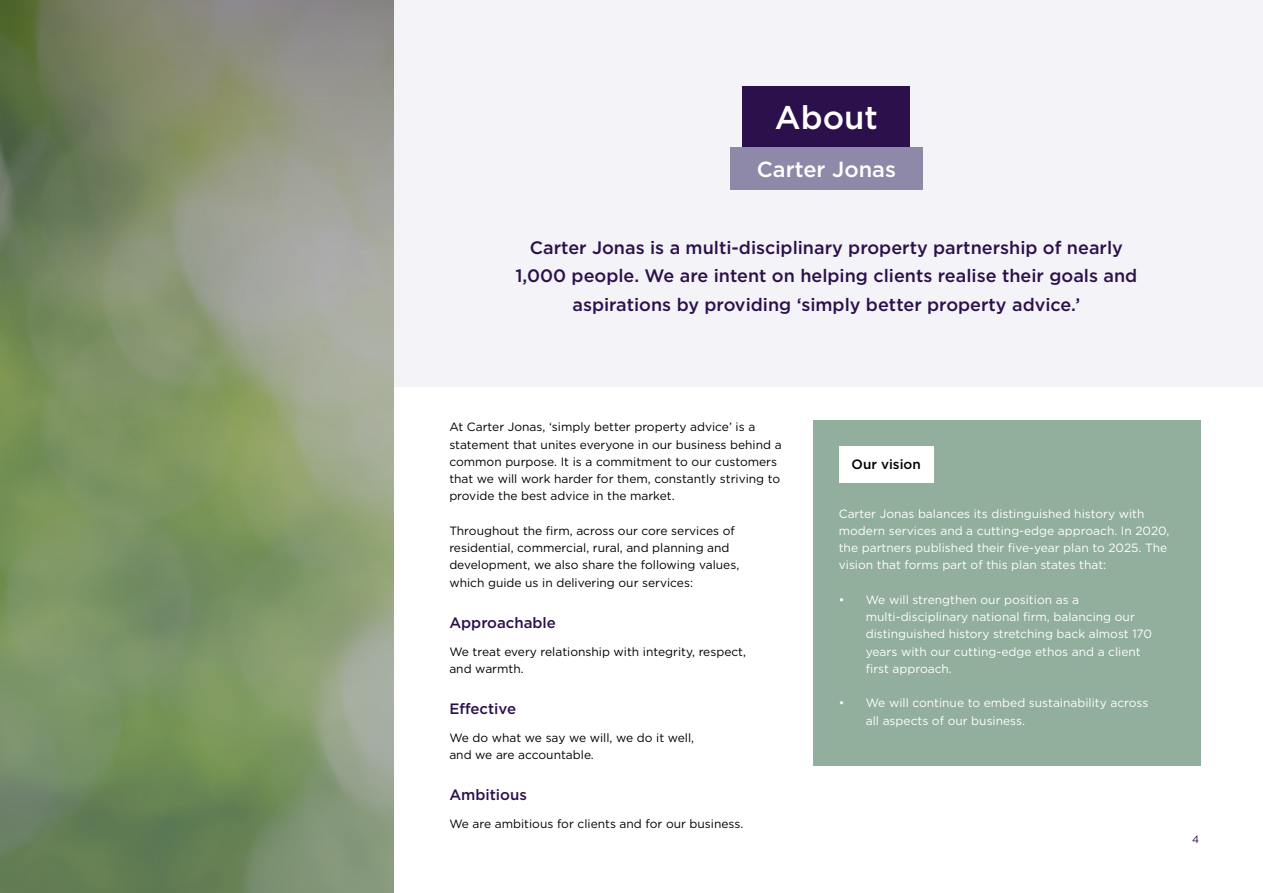
<style>
.page{position:relative;width:1263px;height:893px;background:#fff}
.page>*{position:absolute;margin:0;border:0;box-sizing:border-box;transform-origin:0 0}
.t1{font:500 32.7px "Gotham";color:#fff}
.t2{font:500 21.75px "Gotham";color:#fff}
.t3{font:500 18px/28.5px "Gotham";color:#2c104c;text-align:center}
.t4{font:500 15px "Gotham";color:#2c104c}
.t5{font:500 13.5px "Gotham";color:#000}
.t6{font:12px/17.2px "Gotham";color:#000}
.t7{font:12px/17.2px "Gotham";color:#fff}
.t8{font:10.5px "Gotham";color:#2c104c}
</style>
<div class="page">
<div style="left:393px;top:0;width:870px;height:387px;background:#f4f3f7"></div>
<div style="left:742px;top:86px;width:168px;height:65px;background:#2c104c"></div>
<div style="left:730px;top:147px;width:193px;height:43px;background:#8e89a8"></div>
<div style="left:814px;top:420px;width:387px;height:345px;background:#92ae9c"></div>
<div style="left:839px;top:446px;width:94px;height:36px;background:#fff"></div>
<svg style="left:0;top:0;width:393px;height:893px;background:#83936f"></svg>
<h1 class="t1" style="left:775px;top:96px;width:105px">About</h1>
<h2 class="t2" style="left:757px;top:155px;width:141px">Carter Jonas</h2>
<h3 class="t3" style="left:515px;top:233px;width:623px">Carter Jonas is a multi-disciplinary property partnership of nearly<br>1,000 people. We are intent on helping clients realise their goals and aspirations by providing ‘simply better property advice.’</h3>
<p class="t6" style="left:449px;top:418px;width:334px">At Carter Jonas, ‘simply better property advice’ is a statement that unites everyone in our business behind a common purpose. It is a commitment to our customers that we will work harder for them, constantly striving to provide the best advice in the market.</p>
<p class="t6" style="left:449px;top:522px;width:291px">Throughout the firm, across our core services of residential, commercial, rural, and planning and development, we also share the following values, which guide us in delivering our services:</p>
<p class="t4" style="left:449px;top:613px;width:108px">Approachable</p>
<p class="t6" style="left:449px;top:642px;width:298px">We treat every relationship with integrity, respect, and warmth.</p>
<p class="t4" style="left:449px;top:699px;width:68px">Effective</p>
<p class="t6" style="left:449px;top:729px;width:246px">We do what we say we will, we do it well, and we are accountable.</p>
<p class="t4" style="left:449px;top:785px;width:79px">Ambitious</p>
<p class="t6" style="left:449px;top:815px;width:296px">We are ambitious for clients and for our business.</p>
<p class="t5" style="left:851px;top:456px;width:71px">Our vision</p>
<p class="t7" style="left:839px;top:504px;width:332px">Carter Jonas balances its distinguished history with modern services and a cutting-edge approach. In 2020, the partners published their five-year plan to 2025. The vision that forms part of this plan states that:</p>
<p class="t7" style="left:866px;top:591px;width:288px;text-indent:-27px">• We will strengthen our position as a multi-disciplinary national firm, balancing our distinguished history stretching back almost 170 years with our cutting-edge ethos and a client first approach.</p>
<p class="t7" style="left:866px;top:694px;width:284px;text-indent:-27px">• We will continue to embed sustainability across all aspects of our business.</p>
<p class="t8" style="left:1192px;top:833px;width:9px">4</p>
</div>
